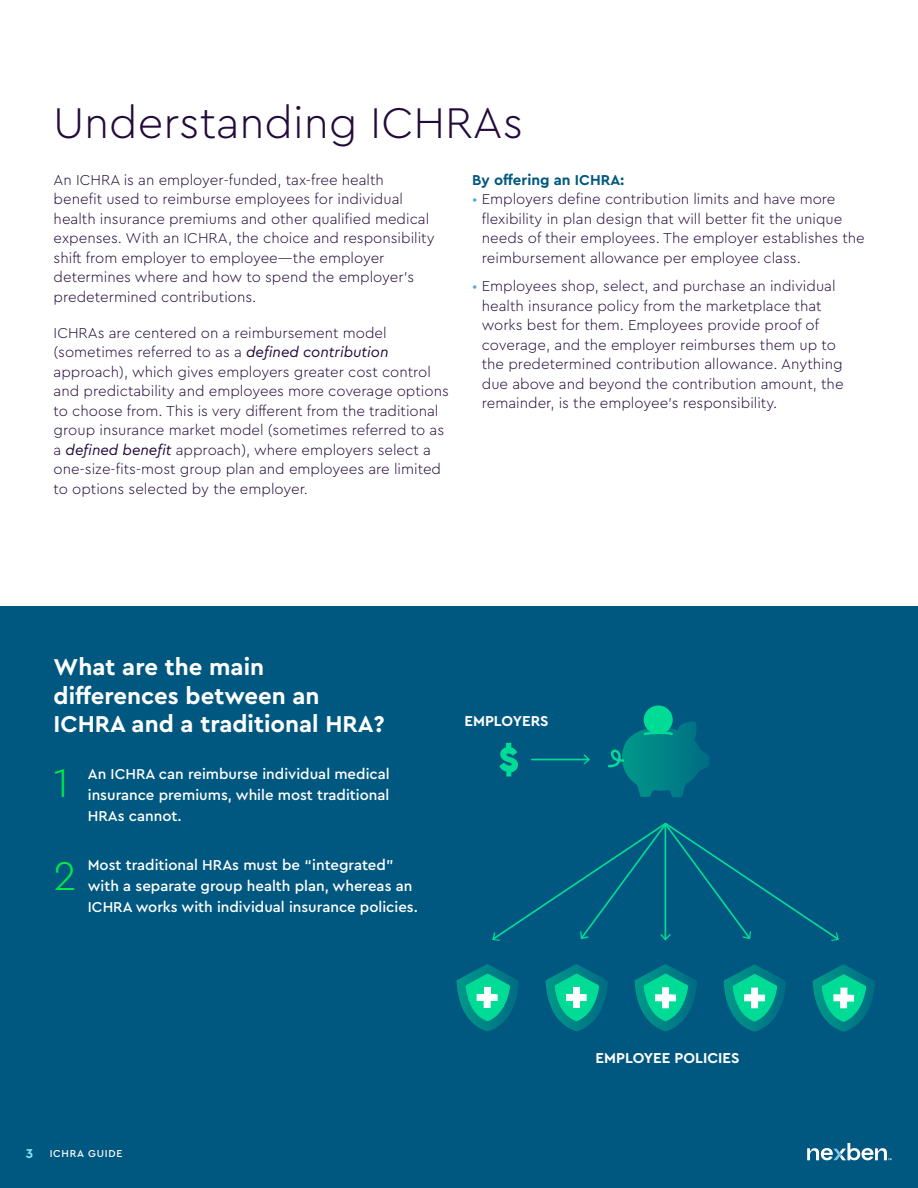
<style>
.page{position:relative;width:918px;height:1188px;background:#fff}
.page>*{position:absolute;margin:0;border:0;box-sizing:border-box;transform-origin:0 0}
.t1{font:300 45px "Cera Pro";color:#220a3a}
.t2{font:300 42px "Cera Pro";color:#00ea46}
.t3{font:700 24px/28.5px "Cera Pro";color:#fff}
.t4{font:300 15px/19.5px "Cera Pro";color:#220a3a}
.t5{font:500 15px/21px "Cera Pro";color:#fff;text-align:justify}
.t6{font:700 15px "Cera Pro";color:#fff}
.t7{font:700 15px "Cera Pro";color:#005880}
.t8{font:500 10.5px "Cera Pro";letter-spacing:.075em;color:#fff}
.s1{font-weight:400;font-style:italic}
.s2{color:#50afd1}
.s3{font-weight:700;font-size:13.5px;color:#7de3f2}
</style>
<div class="page">
<div style="left:0;top:606px;width:918px;height:582px;background:#005880"></div>
<svg style="left:607px;top:706px;width:102px;height:91px"></svg>
<svg style="left:456px;top:964px;width:63px;height:67px"></svg>
<svg style="left:545px;top:964px;width:63px;height:67px"></svg>
<svg style="left:634px;top:964px;width:63px;height:67px"></svg>
<svg style="left:723px;top:964px;width:63px;height:68px"></svg>
<svg style="left:812px;top:964px;width:63px;height:68px"></svg>
<svg style="left:500px;top:743px;width:18px;height:34px"></svg>
<hr style="left:532px;top:759px;width:57px;height:1px;background:#00dc95">
<svg style="left:583px;top:754px;width:7px;height:11px"></svg>
<svg style="left:492px;top:822px;width:347px;height:119px"></svg>
<svg style="left:807px;top:1143px;width:85px;height:18px"></svg>
<h1 class="t1" style="left:54px;top:93px;width:471px">Understanding ICHRAs</h1>
<p class="t4" style="left:54px;top:169px;width:383px">An ICHRA is an employer-funded, tax-free health benefit used to reimburse employees for individual health insurance premiums and other qualified medical expenses. With an ICHRA, the choice and responsibility shift from employer to employee—the employer determines where and how to spend the employer’s predetermined contributions.</p>
<p class="t4" style="left:54px;top:322px;width:397px">ICHRAs are centered on a reimbursement model (sometimes referred to as a <span class="s1">defined contribution </span>approach), which gives employers greater cost control and predictability and employees more coverage options to choose from. This is very different from the traditional group insurance market model (sometimes referred to as a <span class="s1">defined benefit</span> approach), where employers select a one-size-fits-most group plan and employees are limited to options selected by the employer.</p>
<p class="t7" style="left:472px;top:170px;width:154px">By offering an ICHRA:</p>
<p class="t4" style="left:482px;top:189px;width:385px;text-indent:-10px"><span class="s2">•</span> Employers define contribution limits and have more flexibility in plan design that will better fit the unique needs of their employees. The employer establishes the reimbursement allowance per employee class.</p>
<p class="t4" style="left:482px;top:276px;width:363px;text-indent:-10px"><span class="s2">•</span> Employees shop, select, and purchase an individual health insurance policy from the marketplace that works best for them. Employees provide proof of coverage, and the employer reimburses them up to the predetermined contribution allowance. Anything due above and beyond the contribution amount, the remainder, is the employee’s responsibility.</p>
<h3 class="t3" style="left:54px;top:652px;width:332px">What are the main differences between an<br>ICHRA and a traditional HRA?</h3>
<p class="t5" style="left:88px;top:763px;width:303px">An ICHRA can reimburse individual medical insurance premiums, while most traditional HRAs cannot.</p>
<p class="t5" style="left:88px;top:854px;width:332px;text-align:left">Most traditional HRAs must be “integrated” with a separate group health plan, whereas an<br>ICHRA works with individual insurance policies.</p>
<h2 class="t2" style="left:54px;top:755px;width:17px">1</h2>
<h2 class="t2" style="left:54px;top:848px;width:25px">2</h2>
<p class="t6" style="left:464px;top:711px;width:86px">EMPLOYERS</p>
<p class="t8" style="left:26px;top:1146px;width:98px"><span class="s3">3</span> ICHRA GUIDE</p>
<p class="t6" style="left:596px;top:1048px;width:145px">EMPLOYEE POLICIES</p>
</div>
